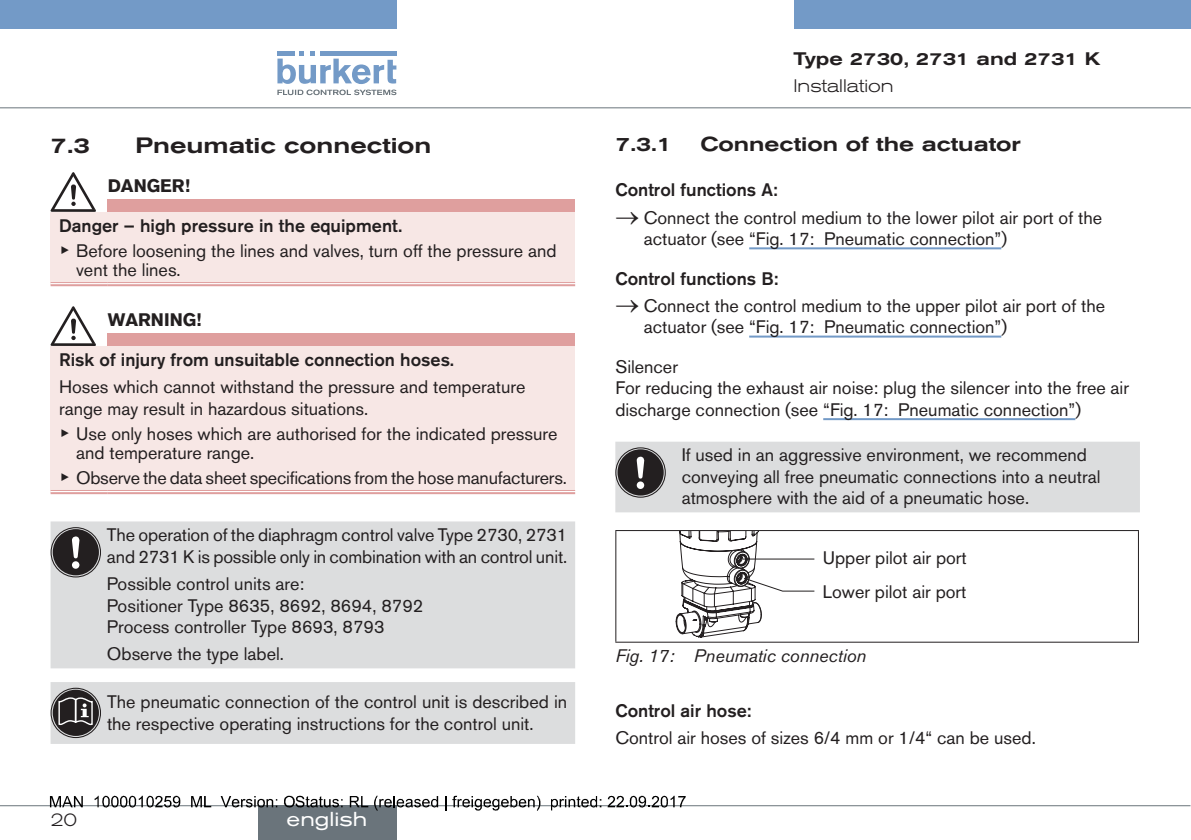
<style>
.page{position:relative;width:1191px;height:840px;background:#fff}
.page>*{position:absolute;margin:0;border:0;box-sizing:border-box;transform-origin:0 0}
.t1{font:500 expanded 22px "Akzidenz Grotesk BQ";color:#231f20}
.t2{font:500 expanded 20px "Akzidenz Grotesk BQ";color:#231f20}
.t3{font:expanded 20px "Akzidenz Grotesk BQ";color:#fff}
.t4{font:18px/21.6px "Akzidenz Grotesk BQ";color:#231f20}
.t5{font:500 18px "Akzidenz Grotesk BQ";color:#231f20}
.t6{font:italic 18px "Akzidenz Grotesk BQ";color:#231f20}
.t7{font:500 expanded 18px "Akzidenz Grotesk BQ";color:#231f20}
.t8{font:700 18px "Akzidenz Grotesk BQ";color:#231f20}
.t9{font:300 expanded 18px "Akzidenz Grotesk BQ";color:#231f20}
.s1{font-weight:500}
.s2{font-family:"Arial Unicode MS"}
</style>
<div class="page">
<div style="left:108px;top:199px;width:467px;height:13px;background:#df9f9e"></div>
<div style="left:51px;top:212px;width:524px;height:72px;background:#f7e7e5"></div>
<hr style="left:51px;top:282px;width:57px;height:4px;background:#fcf8f8">
<hr style="left:108px;top:282px;width:467px;height:4px;background:#fcf8f8">
<hr style="left:51px;top:282px;width:57px;height:1px;background:#df9f9e">
<hr style="left:51px;top:284px;width:57px;height:2px;background:#df9f9e">
<hr style="left:108px;top:282px;width:467px;height:1px;background:#df9f9e">
<hr style="left:108px;top:284px;width:467px;height:2px;background:#df9f9e">
<svg style="left:51px;top:172px;width:45px;height:40px"></svg>
<div style="left:108px;top:333px;width:467px;height:13px;background:#df9f9e"></div>
<div style="left:51px;top:346px;width:524px;height:146px;background:#f7e7e5"></div>
<hr style="left:51px;top:490px;width:57px;height:4px;background:#fff">
<hr style="left:108px;top:490px;width:467px;height:4px;background:#fff">
<hr style="left:51px;top:490px;width:57px;height:1px;background:#df9f9e">
<hr style="left:51px;top:492px;width:57px;height:2px;background:#df9f9e">
<hr style="left:108px;top:490px;width:467px;height:1px;background:#df9f9e">
<hr style="left:108px;top:492px;width:467px;height:2px;background:#df9f9e">
<svg style="left:51px;top:306px;width:45px;height:40px"></svg>
<div style="left:51px;top:521px;width:524px;height:147px;background:#dcddde"></div>
<div style="left:51px;top:527px;width:50px;height:50px;border:1px solid #231f20;border-radius:50%"></div>
<div style="left:53px;top:529px;width:46px;height:46px;background:#231f20;border-radius:50%"></div>
<div style="left:72px;top:561px;width:7px;height:7px;background:#fff;border-radius:50%"></div>
<svg style="left:72px;top:536px;width:8px;height:22px"></svg>
<div style="left:51px;top:682px;width:524px;height:61px;background:#dcddde"></div>
<hr style="left:749px;top:247px;width:252px;height:2px;background:#739ac7">
<hr style="left:749px;top:335px;width:252px;height:2px;background:#739ac7">
<hr style="left:823px;top:418px;width:252px;height:2px;background:#739ac7">
<svg style="left:615px;top:441px;width:525px;height:71px;background:#d4d5d6"></svg>
<hr style="left:615px;top:529px;width:524px;height:1px;background:#231f20">
<hr style="left:615px;top:530px;width:1px;height:111px;background:#231f20">
<hr style="left:1138px;top:530px;width:1px;height:111px;background:#231f20">
<hr style="left:615px;top:641px;width:524px;height:1px;background:#231f20">
<svg style="left:676px;top:531px;width:139px;height:106px"></svg>
<hr style="left:743px;top:558px;width:71px;height:1px;background:#231f20">
<svg style="left:1190px;top:0;width:1px;height:28px"></svg>
<div style="left:0;top:0;width:396px;height:28px;background:#739ac7"></div>
<div style="left:793px;top:0;width:397px;height:28px;background:#739ac7"></div>
<svg style="left:277px;top:51px;width:119px;height:44px"></svg>
<hr style="left:0;top:107px;width:1190px;height:1px;background:#6a747b">
<hr style="left:0;top:804px;width:1190px;height:1px;background:#6a747b">
<div style="left:257px;top:805px;width:139px;height:34px;background:#6a747b"></div>
<svg style="left:50px;top:796px;width:33px;height:10px"></svg>
<svg style="left:95px;top:795px;width:85px;height:12px"></svg>
<svg style="left:191px;top:796px;width:20px;height:10px"></svg>
<svg style="left:221px;top:796px;width:56px;height:11px"></svg>
<svg style="left:284px;top:795px;width:58px;height:12px"></svg>
<svg style="left:350px;top:796px;width:18px;height:10px"></svg>
<svg style="left:374px;top:795px;width:64px;height:15px"></svg>
<svg style="left:445px;top:796px;width:1px;height:14px"></svg>
<svg style="left:452px;top:795px;width:88px;height:15px"></svg>
<svg style="left:551px;top:796px;width:50px;height:14px"></svg>
<svg style="left:607px;top:795px;width:78px;height:12px"></svg>
<p class="t1" style="left:51px;top:132px;width:41px">7.3</p>
<p class="t1" style="left:136px;top:132px;width:297px">Pneumatic connection</p>
<p class="t8" style="left:108px;top:175px;width:27px">DANGER</p>
<p class="t8" style="left:185px;top:175px;width:7px">!</p>
<p class="t4" style="left:59px;top:213px;width:499px;line-height:24.8px"><span class="s1">Danger – high pressure in the equipment.<br></span><span class="s2">▶</span> Before loosening the lines and valves, turn off the pressure and</p>
<p class="t4" style="left:76px;top:258px;width:106px">vent the lines.</p>
<p class="t8" style="left:108px;top:309px;width:95px">WARNING!</p>
<p class="t5" style="left:59px;top:348px;width:396px">Risk of injury from unsuitable connection hoses.</p>
<p class="t4" style="left:59px;top:375px;width:468px">Hoses which cannot withstand the pressure and temperature range may result in hazardous situations.</p>
<p class="t4" style="left:76px;top:423px;width:483px;line-height:19.2px;text-indent:-17px"><span class="s2">▶</span> Use only hoses which are authorised for the indicated pressure and temperature range.</p>
<p class="t4" style="left:59px;top:466px;width:509px"><span class="s2">▶</span> Observe the data sheet specifications from the hose manufacturers.</p>
<p class="t4" style="left:107px;top:523px;width:462px">The operation of the diaphragm control valve Type 2730, 2731 and 2731 K is possible only in combination with an control unit.</p>
<p class="t4" style="left:107px;top:572px;width:318px">Possible control units are:<br>Positioner Type 8635, 8692, 8694, 8792<br>Process controller Type 8693, 8793</p>
<p class="t4" style="left:107px;top:643px;width:178px">Observe the type label.</p>
<p class="t4" style="left:107px;top:690px;width:461px">The pneumatic connection of the control unit is described in the respective operating instructions for the control unit.</p>
<p class="t9" style="left:51px;top:808px;width:28px">20</p>
<p class="t3" style="left:287px;top:807px;width:82px">english</p>
<p class="t7" style="left:793px;top:48px;width:308px">Type 2730, 2731 and 2731 K</p>
<p class="t9" style="left:793px;top:76px;width:102px">Installation</p>
<p class="t2" style="left:615px;top:133px;width:58px">7.3.1</p>
<p class="t2" style="left:700px;top:133px;width:322px">Connection of the actuator</p>
<p class="t5" style="left:615px;top:179px;width:164px">Control functions A:</p>
<p class="t4" style="left:643px;top:206px;width:460px;text-indent:-28px">→ Connect the control medium to the lower pilot air port of the actuator (see “Fig. 17: Pneumatic connection”)</p>
<p class="t5" style="left:615px;top:267px;width:164px">Control functions B:</p>
<p class="t4" style="left:643px;top:294px;width:463px;text-indent:-28px">→ Connect the control medium to the upper pilot air port of the actuator (see “Fig. 17: Pneumatic connection”)</p>
<p class="t4" style="left:615px;top:355px;width:515px">Silencer<br>For reducing the exhaust air noise: plug the silencer into the free air discharge connection (see “Fig. 17: Pneumatic connection”)</p>
<p class="t4" style="left:681px;top:443px;width:420px">If used in an aggressive environment, we recommend conveying all free pneumatic connections into a neutral atmosphere with the aid of a pneumatic hose.</p>
<p class="t4" style="left:822px;top:546px;width:146px">Upper pilot air port</p>
<p class="t4" style="left:822px;top:580px;width:145px">Lower pilot air port</p>
<p class="t6" style="left:615px;top:644px;width:252px">Fig. 17: Pneumatic connection</p>
<p class="t5" style="left:615px;top:698px;width:137px">Control air hose:</p>
<p class="t4" style="left:615px;top:726px;width:422px">Control air hoses of sizes 6/4 mm or 1/4“ can be used.</p>
</div>
